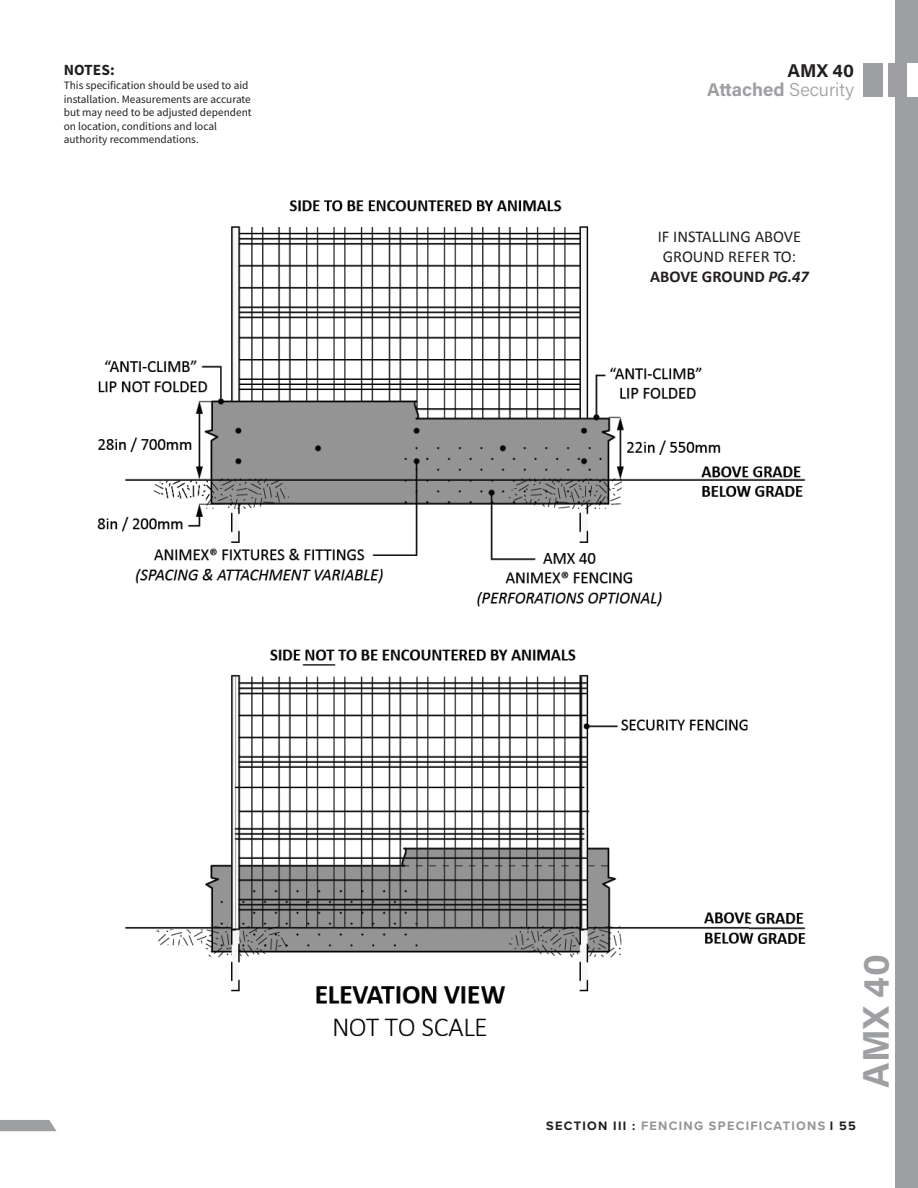
<style>
.page{position:relative;width:918px;height:1188px;background:#fff}
.page>*{position:absolute;margin:0;border:0;box-sizing:border-box;transform-origin:0 0}
.t1{font:700 37.05px "Acumin Pro";color:#9d9fa2}
.t2{font:700 18.45px/18.5px "Acumin Pro";color:#9d9fa2;text-align:right}
.t3{font:16.5px/19.8px "Calibri";color:#231f20;text-align:center}
.t4{font:700 15.45px "Source Sans Pro";color:#231f20}
.t5{font:700 12.75px "Proxima Nova";letter-spacing:.1em;color:#939598}
.t6{font:11.25px/13.5px "Source Sans Pro";color:#231f20}
.s1{color:#231f20}
.s2{font-weight:300}
.s3{font-weight:700}
.s4{font-weight:700;font-style:italic}
</style>
<div class="page">
<div style="left:896px;top:0;width:22px;height:1188px;background:#9d9fa2"></div>
<svg style="left:0;top:1120px;width:57px;height:11px"></svg>
<div style="left:888px;top:64px;width:20px;height:33px;background:#9d9fa2"></div>
<div style="left:908px;top:64px;width:10px;height:33px;background:#fff"></div>
<div style="left:864px;top:64px;width:19px;height:33px;background:#9d9fa2"></div>
<img style="left:97px;top:200px;width:650px;height:646px">
<img style="left:747px;top:466px;width:59px;height:478px">
<img style="left:125px;top:846px;width:623px;height:191px">
<h3 class="t4" style="left:64px;top:60px;width:52px">NOTES:</h3>
<p class="t6" style="left:64px;top:78px;width:189px">This specification should be used to aid installation. Measurements are accurate but may need to be adjusted dependent on location, conditions and local authority recommendations.</p>
<h2 class="t2" style="left:707px;top:61px;width:149px"><span class="s1">AMX 40<br></span>Attached <span class="s2">Security</span></h2>
<h3 class="t3" style="left:650px;top:226px;width:160px">IF INSTALLING ABOVE<br>GROUND REFER TO:<br><span class="s3">ABOVE GROUND</span> <span class="s4">PG.47</span></h3>
<h1 class="t1" style="left:850px;top:1088px;width:135px;rotate:-90deg">AMX 40</h1>
<p class="t5" style="left:546px;top:1116px;width:311px"><span class="s1">SECTION III :</span> FENCING SPECIFICATIONS <span class="s1">I 55</span></p>
</div>
